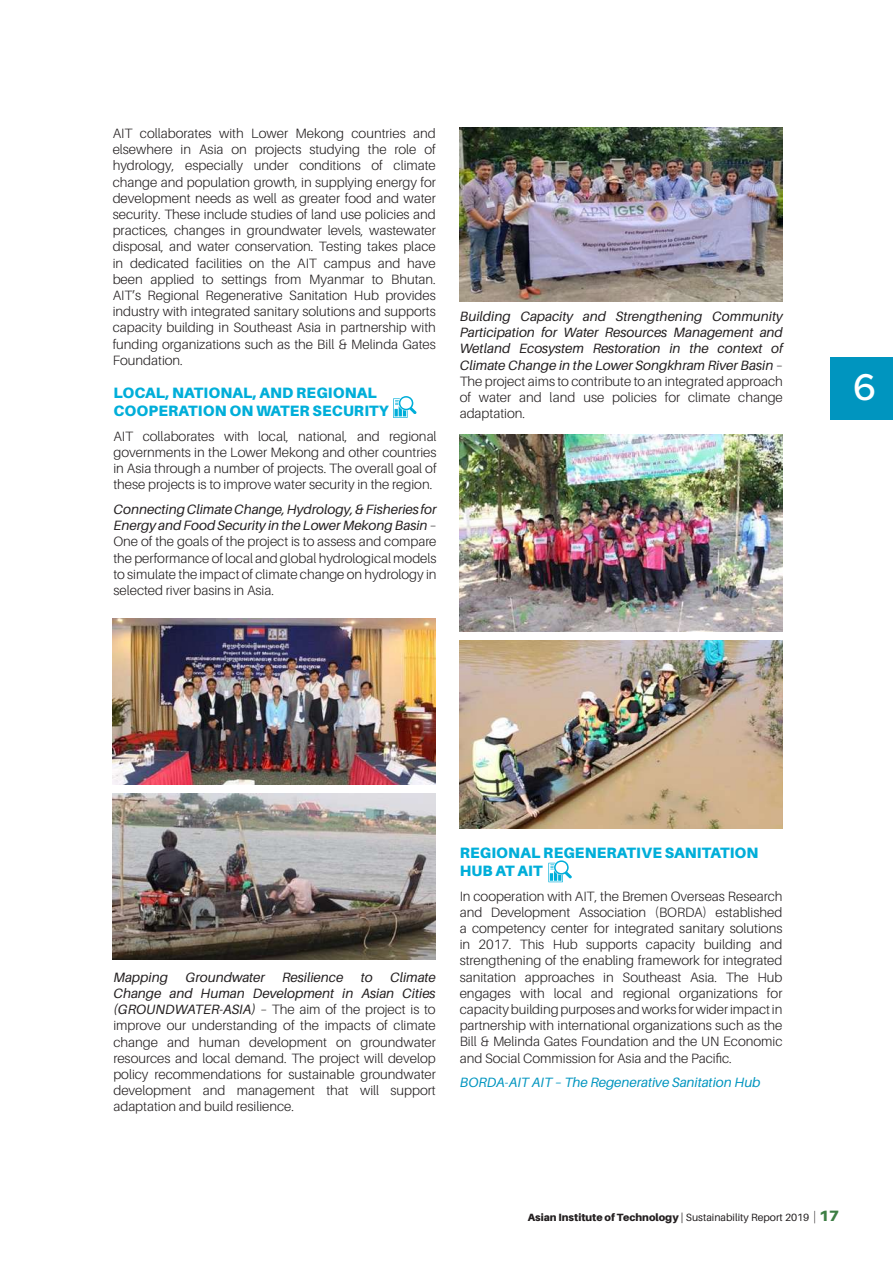
<style>
.page{position:relative;width:893px;height:1263px;background:#fff}
.page>*{position:absolute;margin:0;border:0;box-sizing:border-box;transform-origin:0 0}
.t1{font:500 37.5px "Metropolis";color:#fff}
.t2{font:900 15px/18px "Aileron";letter-spacing:.01em;color:#00aed9}
.t3{font:300 13.5px/16.2px "Aileron";color:#231f20;text-align:justify}
.t4{font:italic 13.5px/16.2px "Aileron";color:#231f20;text-align:justify}
.t5{font:italic 13.5px "Aileron";color:#0095bf}
.t6{font:900 10.5px "Aileron";color:#231f20}
.s1{font-weight:400;font-style:italic}
.s2{font-weight:300;font-style:normal}
.s3{font-weight:400}
.s4{font-family:"Lato";font-weight:300;font-size:13.5px}
.s5{font-size:15px;color:#3d7e44}
</style>
<div class="page">
<img style="left:113px;top:618px;width:323px;height:166px">
<img style="left:460px;top:434px;width:323px;height:198px">
<img style="left:460px;top:128px;width:323px;height:174px">
<img style="left:113px;top:793px;width:323px;height:166px">
<img style="left:460px;top:640px;width:323px;height:188px">
<div style="left:831px;top:357px;width:62px;height:62px;background:#0095bf"></div>
<svg style="left:393px;top:396px;width:23px;height:22px"></svg>
<svg style="left:548px;top:860px;width:24px;height:22px"></svg>
<p class="t3" style="left:113px;top:125px;width:325px">AIT collaborates with Lower Mekong countries and elsewhere in Asia on projects studying the role of hydrology, especially under conditions of climate change and population growth, in supplying energy for development needs as well as greater food and water security. These include studies of land use policies and practices, changes in groundwater levels, wastewater disposal, and water conservation. Testing takes place in dedicated facilities on the AIT campus and have been applied to settings from Myanmar to Bhutan.<br>AIT’s Regional Regenerative Sanitation Hub provides industry with integrated sanitary solutions and supports capacity building in Southeast Asia in partnership with funding organizations such as the Bill &amp; Melinda Gates Foundation.</p>
<p class="t2" style="left:113px;top:384px;width:277px">LOCAL, NATIONAL, AND REGIONAL<br>COOPERATION ON WATER SECURITY</p>
<p class="t3" style="left:113px;top:428px;width:325px">AIT collaborates with local, national, and regional governments in the Lower Mekong and other countries in Asia through a number of projects. The overall goal of these projects is to improve water security in the region.</p>
<p class="t3" style="left:113px;top:501px;width:325px"><span class="s1">Connecting Climate Change, Hydrology, &amp; Fisheries for Energy and Food Security in the Lower Mekong Basin</span> – One of the goals of the project is to assess and compare the performance of local and global hydrological models to simulate the impact of climate change on hydrology in selected river basins in Asia.</p>
<p class="t4" style="left:460px;top:308px;width:325px">Building Capacity and Strengthening Community Participation for Water Resources Management and Wetland Ecosystem Restoration in the context of Climate Change in the Lower Songkhram River Basin <span class="s2">– The project aims to contribute to an integrated approach of water and land use policies for climate change adaptation.</span></p>
<h1 class="t1" style="left:853px;top:363px;width:25px">6</h1>
<p class="t3" style="left:113px;top:969px;width:324px;text-indent:277px"><span class="s1">Climate Change and Human Development in Asian Cities (GROUNDWATER-ASIA)</span> – The aim of the project is to improve our understanding of the impacts of climate change and human development on groundwater resources and local demand. The project will develop policy recommendations for sustainable groundwater development and management that will support adaptation and build resilience.</p>
<p class="t4" style="left:113px;top:969px;width:56px">Mapping</p>
<p class="t4" style="left:185px;top:969px;width:81px">Groundwater</p>
<p class="t4" style="left:282px;top:969px;width:63px">Resilience</p>
<p class="t4" style="left:361px;top:969px;width:13px">to</p>
<p class="t2" style="left:460px;top:843px;width:300px">REGIONAL REGENERATIVE SANITATION<br>HUB AT AIT</p>
<p class="t3" style="left:460px;top:888px;width:324px">In cooperation with AIT, the Bremen Overseas Research and Development Association (BORDA) established a competency center for integrated sanitary solutions in 2017. This Hub supports capacity building and strengthening of the enabling framework for integrated sanitation approaches in Southeast Asia. The Hub engages with local and regional organizations for capacity building purposes and works for wider impact in partnership with international organizations such as the Bill &amp; Melinda Gates Foundation and the UN Economic and Social Commission for Asia and the Pacific.</p>
<p class="t5" style="left:460px;top:1075px;width:302px">BORDA-AIT AIT – The Regenerative Sanitation Hub</p>
<p class="t6" style="left:528px;top:1211px;width:313px">Asian Institute of Technology <span class="s3">| Sustainability Report 2019</span> <span class="s4">|</span> <span class="s5">17</span></p>
</div>
